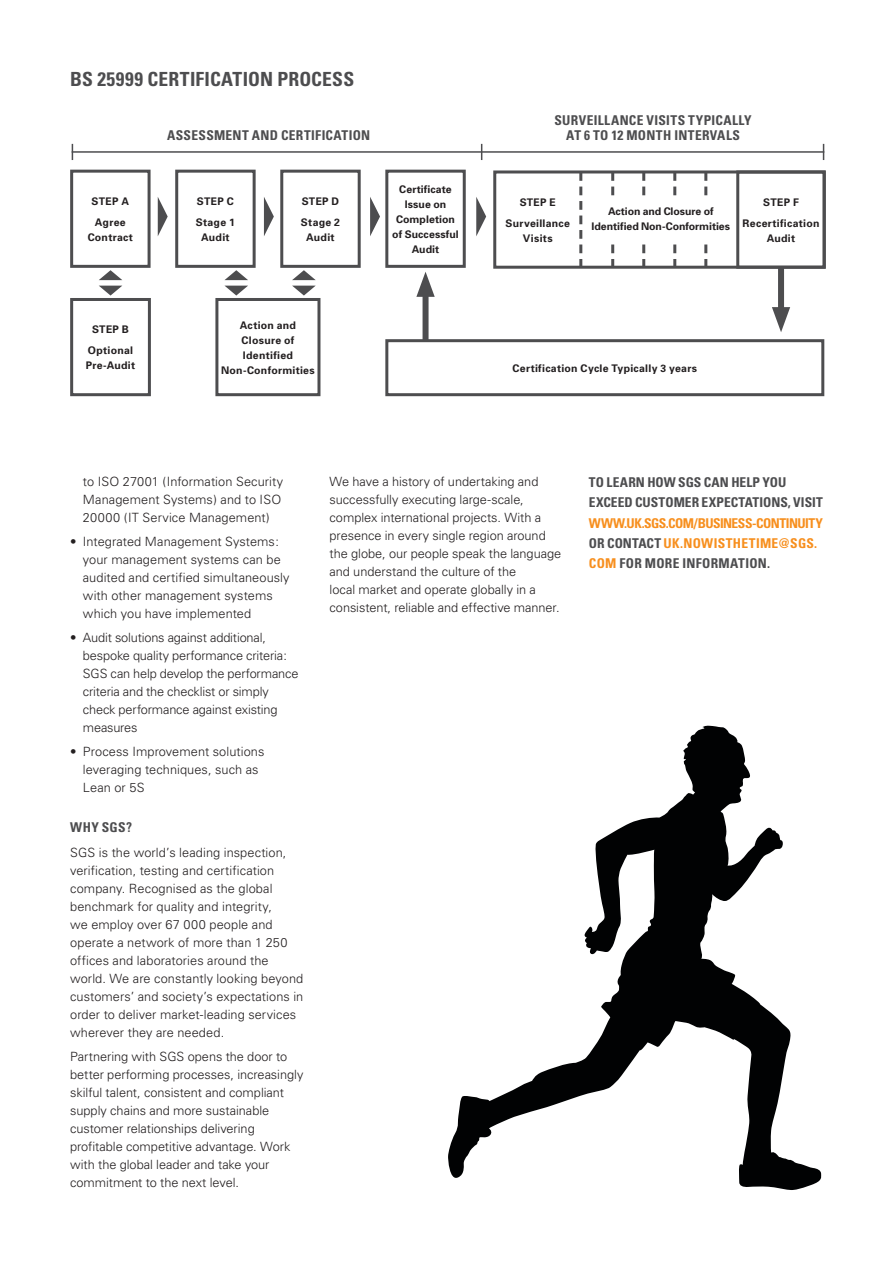
<style>
.page{position:relative;width:893px;height:1263px;background:#fff}
.page>*{position:absolute;margin:0;border:0;box-sizing:border-box;transform-origin:0 0}
.t1{font:700 condensed 19.5px "Univers";letter-spacing:.01em;color:#4d4d4f}
.t2{font:700 condensed 13.5px/20.2px "Univers";color:#4d4d4f}
.t3{font:700 condensed 13.5px/20.2px "Univers";letter-spacing:.015em;color:#f78f1e}
.t4{font:300 12.75px/18px "Univers";color:#231f20}
.t5{font:700 10.5px/15px "Univers";letter-spacing:.025em;color:#231f20;text-align:center}
.t6{font:700 10.5px/15px "Univers";color:#231f20;text-align:center}
.s1{color:#4d4d4f}
</style>
<div class="page">
<svg style="left:99px;top:270px;width:23px;height:10px"></svg>
<svg style="left:99px;top:286px;width:23px;height:10px"></svg>
<div style="left:70px;top:170px;width:81px;height:98px;border:3px solid #4d4d4f"></div>
<div style="left:70px;top:298px;width:81px;height:98px;border:3px solid #4d4d4f"></div>
<svg style="left:72px;top:144px;width:1px;height:16px"></svg>
<div style="left:423px;top:286px;width:6px;height:61px;background:#4d4d4f"></div>
<svg style="left:416px;top:272px;width:19px;height:25px"></svg>
<div style="left:778px;top:267px;width:6px;height:50px;background:#4d4d4f"></div>
<svg style="left:772px;top:307px;width:18px;height:25px"></svg>
<div style="left:493px;top:170px;width:333px;height:99px;background:#fff;border:3px solid #4d4d4f"></div>
<svg style="left:611px;top:172px;width:3px;height:96px"></svg>
<svg style="left:579px;top:172px;width:3px;height:96px"></svg>
<svg style="left:642px;top:172px;width:3px;height:96px"></svg>
<svg style="left:673px;top:172px;width:3px;height:96px"></svg>
<svg style="left:704px;top:172px;width:3px;height:96px"></svg>
<svg style="left:158px;top:197px;width:10px;height:39px"></svg>
<svg style="left:264px;top:197px;width:10px;height:39px"></svg>
<svg style="left:370px;top:197px;width:10px;height:39px"></svg>
<svg style="left:476px;top:197px;width:10px;height:39px"></svg>
<svg style="left:225px;top:270px;width:23px;height:10px"></svg>
<svg style="left:292px;top:270px;width:24px;height:10px"></svg>
<svg style="left:225px;top:286px;width:23px;height:10px"></svg>
<svg style="left:292px;top:286px;width:23px;height:10px"></svg>
<div style="left:175px;top:170px;width:81px;height:98px;border:3px solid #4d4d4f"></div>
<div style="left:280px;top:170px;width:81px;height:98px;border:3px solid #4d4d4f"></div>
<div style="left:385px;top:170px;width:81px;height:98px;border:3px solid #4d4d4f"></div>
<div style="left:736px;top:170px;width:90px;height:99px;border:3px solid #4d4d4f"></div>
<div style="left:587px;top:198px;width:147px;height:42px;background:#fff"></div>
<div style="left:215px;top:298px;width:105px;height:98px;border:3px solid #4d4d4f"></div>
<div style="left:387px;top:341px;width:436px;height:54px;background:#fff"></div>
<div style="left:385px;top:339px;width:439px;height:57px;border:3px solid #4d4d4f"></div>
<hr style="left:72px;top:151px;width:752px;height:2px;background:#4d4d4f">
<svg style="left:481px;top:144px;width:1px;height:16px"></svg>
<svg style="left:823px;top:144px;width:1px;height:16px"></svg>
<svg style="left:448px;top:725px;width:374px;height:465px"></svg>
<h1 class="t1" style="left:70px;top:67px;width:286px">BS 25999 CERTIFICATION PROCESS</h1>
<p class="t5" style="left:92px;top:190px;width:39px;line-height:21px">Step A<br>Agree</p>
<p class="t5" style="left:88px;top:229px;width:47px">Contract</p>
<p class="t2" style="left:167px;top:125px;width:18px">ASSESSMENT</p>
<p class="t2" style="left:252px;top:125px;width:10px">AND</p>
<p class="t2" style="left:281px;top:125px;width:8px">CERTIFICATION</p>
<p class="t5" style="left:196px;top:190px;width:41px;line-height:21px;text-align:left">Step C<br>Stage 1</p>
<p class="t5" style="left:201px;top:229px;width:30px">Audit</p>
<p class="t5" style="left:301px;top:190px;width:41px;line-height:21px;text-align:left">Step D<br>Stage 2</p>
<p class="t5" style="left:306px;top:229px;width:30px">Audit</p>
<p class="t5" style="left:392px;top:181px;width:68px">Certificate<br>Issue on<br>Completion of Successful<br>Audit</p>
<p class="t5" style="left:88px;top:319px;width:47px;line-height:21px">Step B<br>Optional</p>
<p class="t5" style="left:86px;top:358px;width:51px">Pre-Audit</p>
<p class="t5" style="left:221px;top:317px;width:95px">Action and<br>Closure of<br>Identified<br>Non-Conformities</p>
<p class="t2" style="left:555px;top:110px;width:41px">SURVEILLANCE</p>
<p class="t2" style="left:646px;top:110px;width:8px">VISITS</p>
<p class="t2" style="left:688px;top:110px;width:9px">TYPICALLY</p>
<p class="t2" style="left:566px;top:125px;width:70px">AT 6 TO 12 MONTH</p>
<p class="t2" style="left:674px;top:125px;width:8px">INTER</p>
<p class="t2" style="left:710px;top:125px;width:16px">VALS</p>
<p class="t5" style="left:506px;top:191px;width:66px;line-height:21px">Step E<br>Surveillance</p>
<p class="t5" style="left:523px;top:230px;width:31px">Visits</p>
<p class="t6" style="left:592px;top:204px;width:140px">Action and Closure of<br>Identified Non-Conformities</p>
<p class="t5" style="left:743px;top:191px;width:78px;line-height:21px">Step F<br>Recertification</p>
<p class="t5" style="left:767px;top:230px;width:30px">Audit</p>
<p class="t5" style="left:513px;top:360px;width:186px">Certification Cycle Typically 3 years</p>
<p class="t4" style="left:83px;top:473px;width:202px">to ISO 27001 (Information Security<br>Management Systems) and to ISO<br>20000 (IT Service Management)</p>
<p class="t4" style="left:83px;top:533px;width:208px;text-indent:-13px">• Integrated Management Systems: your management systems can be audited and certified simultaneously with other management systems which you have implemented</p>
<p class="t4" style="left:83px;top:629px;width:217px;text-indent:-13px">• Audit solutions against additional, bespoke quality performance criteria:<br>SGS can help develop the performance criteria and the checklist or simply check performance against existing measures</p>
<p class="t4" style="left:83px;top:743px;width:183px;text-indent:-13px">• Process Improvement solutions leveraging techniques, such as<br>Lean or 5S</p>
<p class="t2" style="left:70px;top:817px;width:63px">WHY SGS?</p>
<p class="t4" style="left:70px;top:843px;width:235px">SGS is the world’s leading inspection, verification, testing and certification company. Recognised as the global benchmark for quality and integrity,<br>we employ over 67 000 people and operate a network of more than 1 250 offices and laboratories around the world. We are constantly looking beyond customers’ and society’s expectations in order to deliver market-leading services wherever they are needed.</p>
<p class="t4" style="left:70px;top:1047px;width:235px">Partnering with SGS opens the door to better performing processes, increasingly skilful talent, consistent and compliant supply chains and more sustainable customer relationships delivering profitable competitive advantage. Work with the global leader and take your commitment to the next level.</p>
<p class="t4" style="left:330px;top:473px;width:233px">We have a history of undertaking and successfully executing large-scale, complex international projects. With a presence in every single region around the globe, our people speak the language and understand the culture of the<br>local market and operate globally in a consistent, reliable and effective manner.</p>
<p class="t2" style="left:589px;top:472px;width:235px">TO LEARN HOW SGS CAN HELP YOU<br>EXCEED CUSTOMER EXPECTATIONS, VISIT</p>
<p class="t3" style="left:589px;top:512px;width:235px">WWW.UK.SGS.COM/BUSINESS-CONTINUITY<br><span class="s1">OR CONTACT</span> UK.NOWISTHETIME@SGS.<br>COM <span class="s1">FOR MORE INFORMATION.</span></p>
</div>
